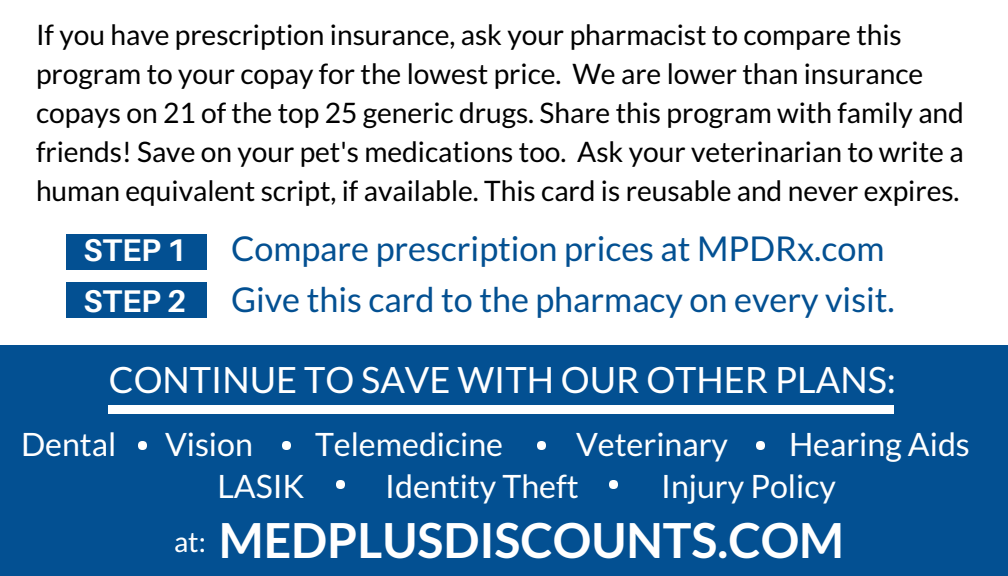
<style>
.page{position:relative;width:1008px;height:576px;background:#fff}
.page>*{position:absolute;margin:0;border:0;box-sizing:border-box;transform-origin:0 0}
.t1{font:700 48.4px "Lato";color:#fff}
.t2{font:36.4px "Lato";color:#fff}
.t3{font:34px "Lato";color:#035092}
.t4{font:32px "Lato";color:#fff}
.t5{font:700 31.2px "Aileron";color:#fff}
.t6{font:28px/39.2px "Lato";color:#000}
.t7{font:28px "Lato";color:#fff}
</style>
<div class="page">
<div style="left:0;top:345px;width:1008px;height:231px;background:#035092"></div>
<div style="left:138px;top:441px;width:9px;height:9px;background:#fff;border-radius:50%"></div>
<div style="left:282px;top:441px;width:9px;height:9px;background:#fff;border-radius:50%"></div>
<div style="left:537px;top:441px;width:9px;height:9px;background:#fff;border-radius:50%"></div>
<div style="left:756px;top:441px;width:9px;height:9px;background:#fff;border-radius:50%"></div>
<div style="left:336px;top:480px;width:9px;height:9px;background:#fff;border-radius:50%"></div>
<div style="left:609px;top:480px;width:9px;height:9px;background:#fff;border-radius:50%"></div>
<div style="left:66px;top:234px;width:141px;height:36px;background:#035092"></div>
<div style="left:66px;top:282px;width:141px;height:36px;background:#035092"></div>
<div style="left:108px;top:405px;width:786px;height:9px;background:#fff"></div>
<p class="t6" style="left:36px;top:15px;width:929px">If you have prescription insurance, ask your pharmacist to compare this program to your copay for the lowest price. We are lower than insurance copays on 21 of the top 25 generic drugs. Share this program with family and friends! Save on your pet's medications too. Ask your veterinarian to write a human equivalent script, if available. This card is reusable and never expires.</p>
<p class="t5" style="left:83px;top:231px;width:105px">STEP 1</p>
<p class="t3" style="left:231px;top:227px;width:655px">Compare prescription prices at MPDRx.com</p>
<p class="t5" style="left:83px;top:282px;width:105px">STEP 2</p>
<p class="t3" style="left:231px;top:278px;width:665px">Give this card to the pharmacy on every visit.</p>
<h2 class="t2" style="left:109px;top:357px;width:789px">CONTINUE TO SAVE WITH OUR OTHER PLANS:</h2>
<p class="t4" style="left:21px;top:424px;width:97px">Dental</p>
<p class="t4" style="left:165px;top:424px;width:89px">Vision</p>
<p class="t4" style="left:315px;top:424px;width:190px">Telemedicine</p>
<p class="t4" style="left:576px;top:424px;width:154px">Veterinary</p>
<p class="t4" style="left:789px;top:424px;width:182px">Hearing Aids</p>
<p class="t4" style="left:217px;top:466px;width:89px">LASIK</p>
<p class="t4" style="left:385px;top:466px;width:195px">Identity Theft</p>
<p class="t4" style="left:661px;top:466px;width:176px">Injury Policy</p>
<p class="t7" style="left:174px;top:524px;width:33px">at:</p>
<h1 class="t1" style="left:219px;top:510px;width:627px">MEDPLUSDISCOUNTS.COM</h1>
</div>
